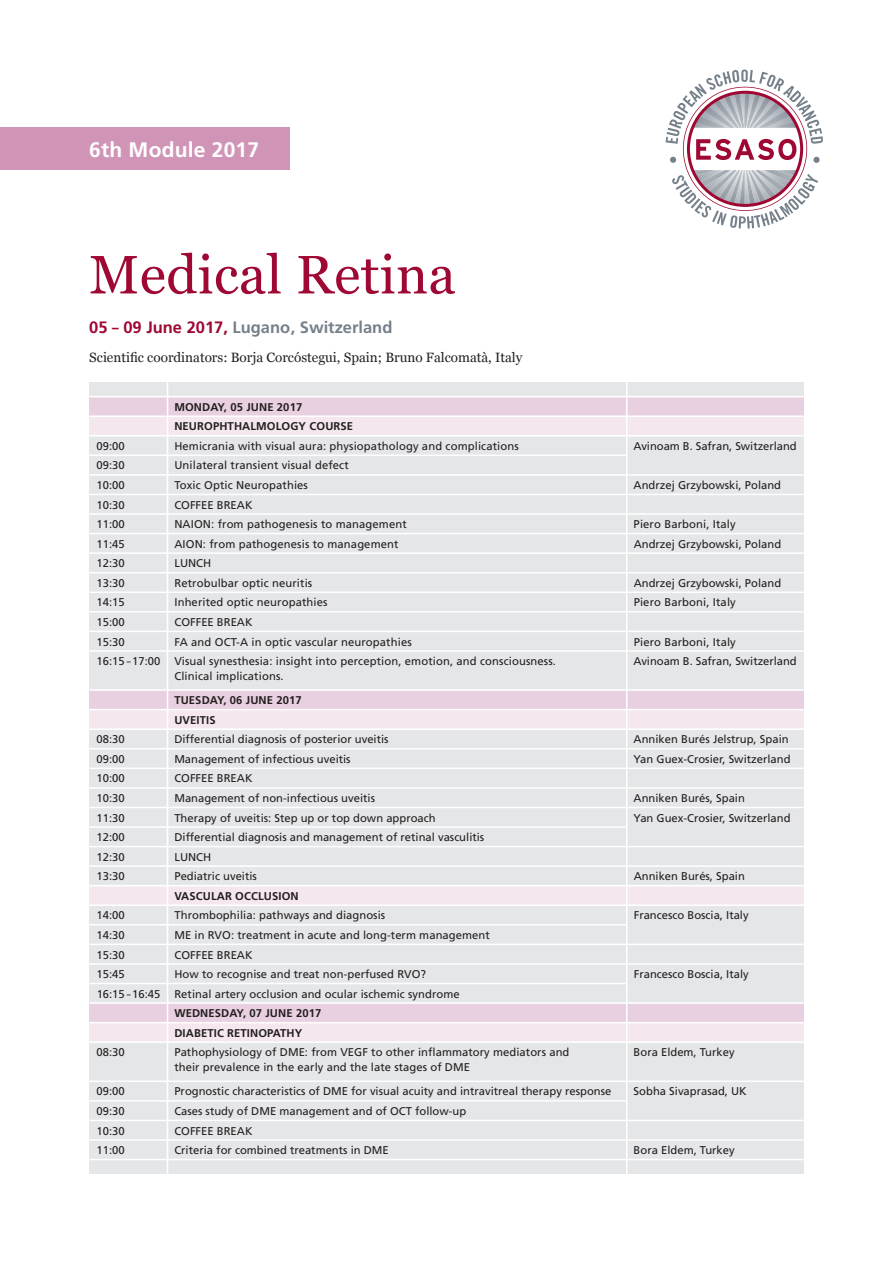
<style>
.page{position:relative;width:893px;height:1263px;background:#fff}
.page>*{position:absolute;margin:0;border:0;box-sizing:border-box;transform-origin:0 0}
.t1{font:54px "Georgia";letter-spacing:.01em;color:#9e0832}
.t2{font:700 21px "Frutiger";letter-spacing:.01em;color:#fff}
.t3{font:700 16.5px "Frutiger";color:#75808a}
.t4{font:13.5px "Georgia";color:#231f20}
.t5{font:11.25px "Frutiger";color:#231f20}
.t6{font:700 11.25px/19.5px "Frutiger";letter-spacing:.01em;color:#231f20}
.s1{color:#9e0832}
</style>
<div class="page">
<div style="left:89px;top:382px;width:715px;height:792px;background:#e4e6e8"></div>
<div style="left:89px;top:690px;width:715px;height:20px;background:#e9d0e0"></div>
<div style="left:89px;top:710px;width:715px;height:19px;background:#f4e7ee"></div>
<div style="left:89px;top:1003px;width:715px;height:20px;background:#e9d0e0"></div>
<div style="left:89px;top:1023px;width:715px;height:19px;background:#f4e7ee"></div>
<div style="left:89px;top:886px;width:715px;height:19px;background:#f4e7ee"></div>
<div style="left:89px;top:396px;width:715px;height:20px;background:#e9d0e0"></div>
<div style="left:89px;top:416px;width:715px;height:20px;background:#f4e7ee"></div>
<hr style="left:89px;top:396px;width:715px;height:1px;background:#fff">
<hr style="left:89px;top:415px;width:715px;height:2px;background:#fff">
<hr style="left:89px;top:435px;width:715px;height:1px;background:#fff">
<hr style="left:89px;top:455px;width:538px;height:1px;background:#fff">
<hr style="left:89px;top:474px;width:715px;height:2px;background:#fff">
<hr style="left:89px;top:494px;width:715px;height:1px;background:#fff">
<hr style="left:89px;top:513px;width:715px;height:2px;background:#fff">
<hr style="left:89px;top:533px;width:715px;height:1px;background:#fff">
<hr style="left:89px;top:552px;width:715px;height:2px;background:#fff">
<hr style="left:89px;top:572px;width:715px;height:1px;background:#fff">
<hr style="left:89px;top:591px;width:715px;height:2px;background:#fff">
<hr style="left:89px;top:611px;width:715px;height:2px;background:#fff">
<hr style="left:89px;top:631px;width:715px;height:1px;background:#fff">
<hr style="left:89px;top:650px;width:715px;height:2px;background:#fff">
<hr style="left:89px;top:689px;width:715px;height:2px;background:#fff">
<hr style="left:89px;top:709px;width:715px;height:1px;background:#fff">
<hr style="left:89px;top:728px;width:715px;height:2px;background:#fff">
<hr style="left:89px;top:748px;width:715px;height:1px;background:#fff">
<hr style="left:89px;top:767px;width:715px;height:2px;background:#fff">
<hr style="left:89px;top:787px;width:715px;height:2px;background:#fff">
<hr style="left:89px;top:807px;width:715px;height:1px;background:#fff">
<hr style="left:89px;top:826px;width:538px;height:2px;background:#fff">
<hr style="left:89px;top:846px;width:715px;height:1px;background:#fff">
<hr style="left:89px;top:865px;width:715px;height:2px;background:#fff">
<hr style="left:89px;top:885px;width:715px;height:1px;background:#fff">
<hr style="left:89px;top:904px;width:715px;height:2px;background:#fff">
<hr style="left:89px;top:924px;width:538px;height:1px;background:#fff">
<hr style="left:89px;top:944px;width:715px;height:1px;background:#fff">
<hr style="left:89px;top:963px;width:715px;height:2px;background:#fff">
<hr style="left:89px;top:983px;width:538px;height:1px;background:#fff">
<hr style="left:89px;top:1002px;width:715px;height:2px;background:#fff">
<hr style="left:89px;top:1022px;width:715px;height:1px;background:#fff">
<hr style="left:89px;top:1041px;width:715px;height:2px;background:#fff">
<hr style="left:89px;top:1080px;width:715px;height:2px;background:#fff">
<hr style="left:89px;top:1100px;width:538px;height:1px;background:#fff">
<hr style="left:89px;top:1120px;width:715px;height:1px;background:#fff">
<hr style="left:89px;top:1139px;width:715px;height:2px;background:#fff">
<hr style="left:89px;top:1159px;width:715px;height:1px;background:#fff">
<hr style="left:167px;top:372px;width:1px;height:807px;background:#fff">
<div style="left:0;top:128px;width:289px;height:42px;background:#d094b7"></div>
<svg style="left:665px;top:70px;width:158px;height:159px"></svg>
<div style="left:813px;top:157px;width:7px;height:6px;background:#75808a;border-radius:50%"></div>
<hr style="left:626px;top:374px;width:1px;height:808px;background:#fff">
<h2 class="t2" style="left:89px;top:137px;width:171px">6th Module 2017</h2>
<h1 class="t1" style="left:89px;top:235px;width:368px">Medical Retina</h1>
<h3 class="t3" style="left:89px;top:317px;width:305px"><span class="s1">05 – 09 June 2017,</span> Lugano, Switzerland</h3>
<p class="t4" style="left:89px;top:348px;width:435px">Scientific coordinators: Borja Corcóstegui, Spain; Bruno Falcomatà, Italy</p>
<p class="t6" style="left:174px;top:397px;width:180px">MONDAY, 05 JUNE 2017<br>NEUROPHTHALMOLOGY COURSE</p>
<p class="t5" style="left:97px;top:439px;width:30px">09:00</p>
<p class="t5" style="left:174px;top:439px;width:346px">Hemicrania with visual aura: physiopathology and complications</p>
<p class="t5" style="left:634px;top:439px;width:165px">Avinoam B. Safran, Switzerland</p>
<p class="t5" style="left:97px;top:459px;width:30px">09:30</p>
<p class="t5" style="left:174px;top:459px;width:176px">Unilateral transient visual defect</p>
<p class="t5" style="left:97px;top:478px;width:30px">10:00</p>
<p class="t5" style="left:174px;top:478px;width:135px">Toxic Optic Neuropathies</p>
<p class="t5" style="left:634px;top:478px;width:149px">Andrzej Grzybowski, Poland</p>
<p class="t5" style="left:97px;top:498px;width:30px">10:30</p>
<p class="t5" style="left:174px;top:498px;width:80px">COFFEE BREAK</p>
<p class="t5" style="left:97px;top:518px;width:30px">11:00</p>
<p class="t5" style="left:174px;top:518px;width:234px">NAION: from pathogenesis to management</p>
<p class="t5" style="left:634px;top:518px;width:104px">Piero Barboni, Italy</p>
<p class="t5" style="left:97px;top:537px;width:30px">11:45</p>
<p class="t5" style="left:174px;top:537px;width:226px">AION: from pathogenesis to management</p>
<p class="t5" style="left:634px;top:537px;width:149px">Andrzej Grzybowski, Poland</p>
<p class="t5" style="left:97px;top:557px;width:30px">12:30</p>
<p class="t5" style="left:174px;top:557px;width:38px">LUNCH</p>
<p class="t5" style="left:97px;top:576px;width:30px">13:30</p>
<p class="t5" style="left:174px;top:576px;width:139px">Retrobulbar optic neuritis</p>
<p class="t5" style="left:634px;top:576px;width:149px">Andrzej Grzybowski, Poland</p>
<p class="t5" style="left:97px;top:596px;width:30px">14:15</p>
<p class="t5" style="left:174px;top:596px;width:155px">Inherited optic neuropathies</p>
<p class="t5" style="left:634px;top:596px;width:104px">Piero Barboni, Italy</p>
<p class="t5" style="left:97px;top:615px;width:30px">15:00</p>
<p class="t5" style="left:174px;top:615px;width:80px">COFFEE BREAK</p>
<p class="t5" style="left:97px;top:635px;width:30px">15:30</p>
<p class="t5" style="left:174px;top:635px;width:239px">FA and OCT-A in optic vascular neuropathies</p>
<p class="t5" style="left:634px;top:635px;width:104px">Piero Barboni, Italy</p>
<p class="t5" style="left:97px;top:654px;width:461px">16:15 – 17:00 Visual synesthesia: insight into perception, emotion, and consciousness.</p>
<p class="t5" style="left:634px;top:654px;width:165px">Avinoam B. Safran, Switzerland</p>
<p class="t5" style="left:174px;top:669px;width:111px">Clinical implications.</p>
<p class="t6" style="left:174px;top:691px;width:129px">TUESDAY, 06 JUNE 2017<br>UVEITIS</p>
<p class="t5" style="left:97px;top:733px;width:30px">08:30</p>
<p class="t5" style="left:174px;top:733px;width:216px">Differential diagnosis of posterior uveitis</p>
<p class="t5" style="left:634px;top:733px;width:157px">Anniken Burés Jelstrup, Spain</p>
<p class="t5" style="left:97px;top:752px;width:30px">09:00</p>
<p class="t5" style="left:174px;top:752px;width:178px">Management of infectious uveitis</p>
<p class="t5" style="left:634px;top:752px;width:158px">Yan Guex-Crosier, Switzerland</p>
<p class="t5" style="left:97px;top:772px;width:30px">10:00</p>
<p class="t5" style="left:174px;top:772px;width:80px">COFFEE BREAK</p>
<p class="t5" style="left:97px;top:791px;width:30px">10:30</p>
<p class="t5" style="left:174px;top:791px;width:202px">Management of non-infectious uveitis</p>
<p class="t5" style="left:634px;top:791px;width:113px">Anniken Burés, Spain</p>
<p class="t5" style="left:97px;top:811px;width:30px">11:30</p>
<p class="t5" style="left:174px;top:811px;width:263px">Therapy of uveitis: Step up or top down approach</p>
<p class="t5" style="left:634px;top:811px;width:158px">Yan Guex-Crosier, Switzerland</p>
<p class="t5" style="left:97px;top:831px;width:30px">12:00</p>
<p class="t5" style="left:174px;top:831px;width:311px">Differential diagnosis and management of retinal vasculitis</p>
<p class="t5" style="left:97px;top:850px;width:30px">12:30</p>
<p class="t5" style="left:174px;top:850px;width:38px">LUNCH</p>
<p class="t5" style="left:97px;top:870px;width:30px">13:30</p>
<p class="t5" style="left:174px;top:870px;width:84px">Pediatric uveitis</p>
<p class="t5" style="left:634px;top:870px;width:113px">Anniken Burés, Spain</p>
<p class="t6" style="left:174px;top:886px;width:126px">VASCULAR OCCLUSION</p>
<p class="t5" style="left:97px;top:909px;width:30px">14:00</p>
<p class="t5" style="left:174px;top:909px;width:212px">Thrombophilia: pathways and diagnosis</p>
<p class="t5" style="left:634px;top:909px;width:117px">Francesco Boscia, Italy</p>
<p class="t5" style="left:97px;top:928px;width:30px">14:30</p>
<p class="t5" style="left:174px;top:928px;width:317px">ME in RVO: treatment in acute and long-term management</p>
<p class="t5" style="left:97px;top:948px;width:30px">15:30</p>
<p class="t5" style="left:174px;top:948px;width:80px">COFFEE BREAK</p>
<p class="t5" style="left:97px;top:967px;width:30px">15:45</p>
<p class="t5" style="left:174px;top:967px;width:253px">How to recognise and treat non-perfused RVO?</p>
<p class="t5" style="left:634px;top:967px;width:117px">Francesco Boscia, Italy</p>
<p class="t5" style="left:97px;top:987px;width:365px">16:15 – 16:45 Retinal artery occlusion and ocular ischemic syndrome</p>
<p class="t6" style="left:174px;top:1003px;width:149px">WEDNESDAY, 07 JUNE 2017<br>DIABETIC RETINOPATHY</p>
<p class="t5" style="left:97px;top:1046px;width:30px">08:30</p>
<p class="t5" style="left:174px;top:1046px;width:397px">Pathophysiology of DME: from VEGF to other inflammatory mediators and</p>
<p class="t5" style="left:634px;top:1046px;width:103px">Bora Eldem, Turkey</p>
<p class="t5" style="left:174px;top:1061px;width:297px">their prevalence in the early and the late stages of DME</p>
<p class="t5" style="left:97px;top:1085px;width:30px">09:00</p>
<p class="t5" style="left:174px;top:1085px;width:438px">Prognostic characteristics of DME for visual acuity and intravitreal therapy response</p>
<p class="t5" style="left:634px;top:1085px;width:115px">Sobha Sivaprasad, UK</p>
<p class="t5" style="left:97px;top:1104px;width:30px">09:30</p>
<p class="t5" style="left:174px;top:1104px;width:293px">Cases study of DME management and of OCT follow-up</p>
<p class="t5" style="left:97px;top:1124px;width:30px">10:30</p>
<p class="t5" style="left:174px;top:1124px;width:80px">COFFEE BREAK</p>
<p class="t5" style="left:97px;top:1143px;width:30px">11:00</p>
<p class="t5" style="left:174px;top:1143px;width:216px">Criteria for combined treatments in DME</p>
<p class="t5" style="left:634px;top:1143px;width:103px">Bora Eldem, Turkey</p>
</div>
